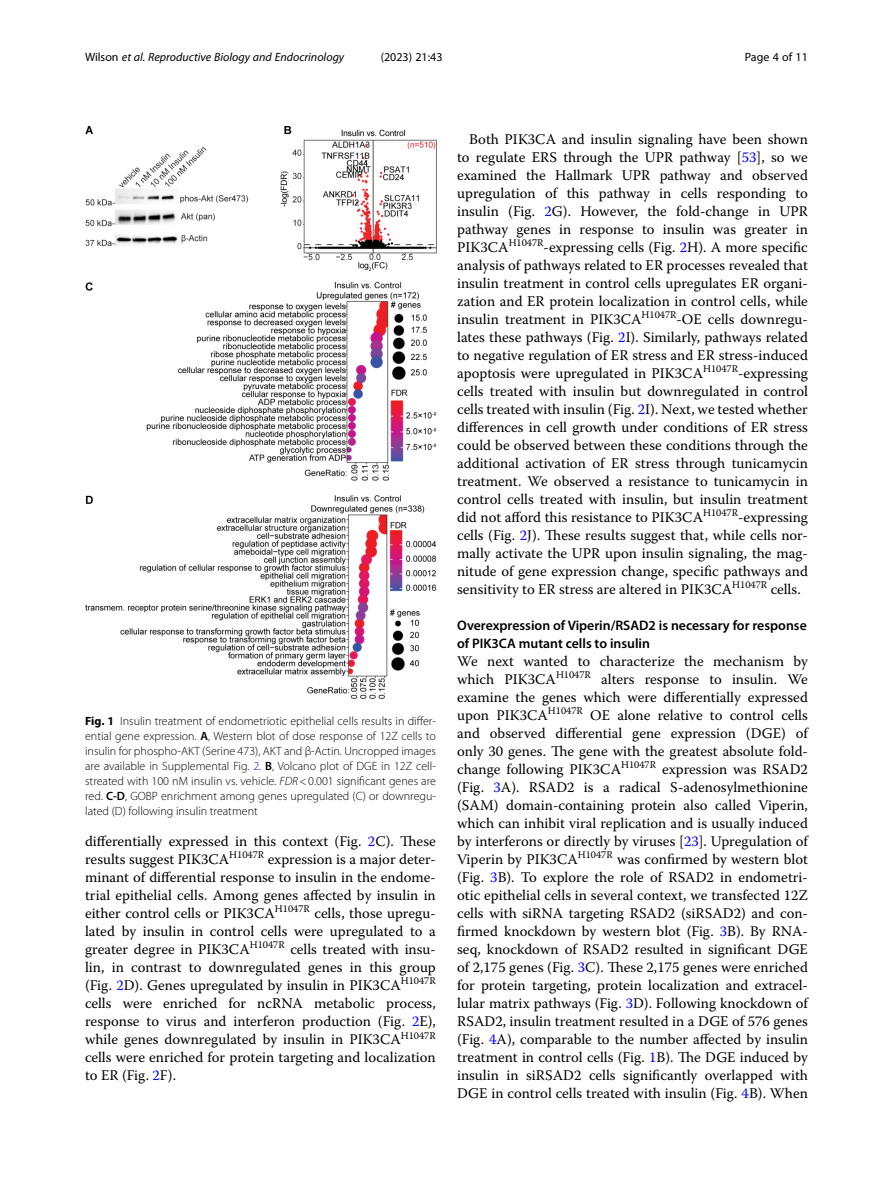
<style>
.page{position:relative;width:893px;height:1191px;background:#fff}
.page>*{position:absolute;margin:0;border:0;box-sizing:border-box;transform-origin:0 0}
.Body_Text_Indent{font:14.7px/18px "Warnock Pro";color:#000;text-align:justify}
.Body_Text{font:14.7px/18px "Warnock Pro";color:#000;text-align:justify}
.Head_2{font:600 13.8px/18px "Myriad Pro";color:#000}
.Figure_Caption{font:300 12px/15px "Myriad Pro";color:#000;text-align:justify}
.t1{font:italic 12px "Myriad Pro";color:#000}
.t2{font:12px "Myriad Pro";color:#000}
.s1{font-style:normal}
.s2{font-weight:700}
.s3{font-weight:600}
.s4{color:#00f}
.s5{font-style:italic}
</style>
<div class="page">
<img style="left:85px;top:126px;width:351px;height:572px">
<p class="t1" style="left:85px;top:50px;width:261px"><span class="s1">Wilson</span> et al. Reproductive Biology and Endocrinology</p>
<p class="t2" style="left:381px;top:50px;width:63px">(2023) 21:43</p>
<p class="t2" style="left:745px;top:50px;width:65px">Page 4 of 11</p>
<p class="Figure_Caption" style="left:85px;top:714px;width:352px"><span class="s2">Fig. 1</span> Insulin treatment of endometriotic epithelial cells results in differ&shy;ential gene expression. <span class="s3">A</span>, Western blot of dose response of 12Z cells to insulin for phospho-AKT (Serine 473), AKT and β-Actin. Uncropped images are available in Supplemental Fig. <span class="s4">2</span>. <span class="s3">B</span>, Volcano plot of DGE in 12Z cell&shy;streated with 100 nM insulin vs. vehicle. <span class="s5">FDR</span>&lt;0.001 significant genes are red. <span class="s3">C-D</span>, GOBP enrichment among genes upregulated (C) or downregu&shy;lated (D) following insulin treatment</p>
<p class="Body_Text_Indent" style="left:85px;top:832px;width:352px">differentially expressed in this context (Fig. <span class="s4">2</span>C). These results suggest PIK3CA<sup>H1047R</sup> expression is a major deter&shy;minant of differential response to insulin in the endome&shy;trial epithelial cells. Among genes affected by insulin in either control cells or PIK3CA<sup>H1047R</sup> cells, those upregu&shy;lated by insulin in control cells were upregulated to a greater degree in PIK3CA<sup>H1047R</sup> cells treated with insu&shy;lin, in contrast to downregulated genes in this group (Fig. <span class="s4">2</span>D). Genes upregulated by insulin in PIK3CA<sup>H1047R </sup>cells were enriched for ncRNA metabolic process, response to virus and interferon production (Fig. <span class="s4">2</span>E), while genes downregulated by insulin in PIK3CA<sup>H1047R </sup>cells were enriched for protein targeting and localization to ER (Fig. <span class="s4">2</span>F).</p>
<p class="Body_Text_Indent" style="left:457px;top:130px;width:352px;text-indent:12px">Both PIK3CA and insulin signaling have been shown to regulate ERS through the UPR pathway [<span class="s4">53</span>], so we examined the Hallmark UPR pathway and observed upregulation of this pathway in cells responding to insulin (Fig. <span class="s4">2</span>G). However, the fold-change in UPR pathway genes in response to insulin was greater in PIK3CA<sup>H1047R</sup>-expressing cells (Fig. <span class="s4">2</span>H). A more specific analysis of pathways related to ER processes revealed that insulin treatment in control cells upregulates ER organi&shy;zation and ER protein localization in control cells, while insulin treatment in PIK3CA<sup>H1047R</sup>-OE cells downregu&shy;lates these pathways (Fig. <span class="s4">2</span>I). Similarly, pathways related to negative regulation of ER stress and ER stress-induced apoptosis were upregulated in PIK3CA<sup>H1047R</sup>-expressing cells treated with insulin but downregulated in control cells treated with insulin (Fig. <span class="s4">2</span>I). Next, we tested whether differences in cell growth under conditions of ER stress could be observed between these conditions through the additional activation of ER stress through tunicamycin treatment. We observed a resistance to tunicamycin in control cells treated with insulin, but insulin treatment did not afford this resistance to PIK3CA<sup>H1047R</sup>-expressing cells (Fig. <span class="s4">2</span>J). These results suggest that, while cells nor&shy;mally activate the UPR upon insulin signaling, the mag&shy;nitude of gene expression change, specific pathways and sensitivity to ER stress are altered in PIK3CA<sup>H1047R</sup> cells.</p>
<p class="Head_2" style="left:457px;top:616px;width:351px">Overexpression of Viperin/RSAD2 is necessary for response of PIK3CA mutant cells to insulin</p>
<p class="Body_Text" style="left:457px;top:652px;width:352px">We next wanted to characterize the mechanism by which PIK3CA<sup>H1047R</sup> alters response to insulin. We examine the genes which were differentially expressed upon PIK3CA<sup>H1047R</sup> OE alone relative to control cells and observed differential gene expression (DGE) of only 30 genes. The gene with the greatest absolute fold&shy;change following PIK3CA<sup>H1047R</sup> expression was RSAD2 (Fig. <span class="s4">3</span>A). RSAD2 is a radical S-adenosylmethionine (SAM) domain-containing protein also called Viperin, which can inhibit viral replication and is usually induced by interferons or directly by viruses [<span class="s4">23</span>]. Upregulation of Viperin by PIK3CA<sup>H1047R</sup> was confirmed by western blot (Fig. <span class="s4">3</span>B). To explore the role of RSAD2 in endometri&shy;otic epithelial cells in several context, we transfected 12Z cells with siRNA targeting RSAD2 (siRSAD2) and con&shy;firmed knockdown by western blot (Fig. <span class="s4">3</span>B). By RNA&shy;seq, knockdown of RSAD2 resulted in significant DGE of 2,175 genes (Fig. <span class="s4">3</span>C). These 2,175 genes were enriched for protein targeting, protein localization and extracel&shy;lular matrix pathways (Fig. <span class="s4">3</span>D). Following knockdown of RSAD2, insulin treatment resulted in a DGE of 576 genes (Fig. <span class="s4">4</span>A), comparable to the number affected by insulin treatment in control cells (Fig. <span class="s4">1</span>B). The DGE induced by insulin in siRSAD2 cells significantly overlapped with DGE in control cells treated with insulin (Fig. <span class="s4">4</span>B). When</p>
</div>
